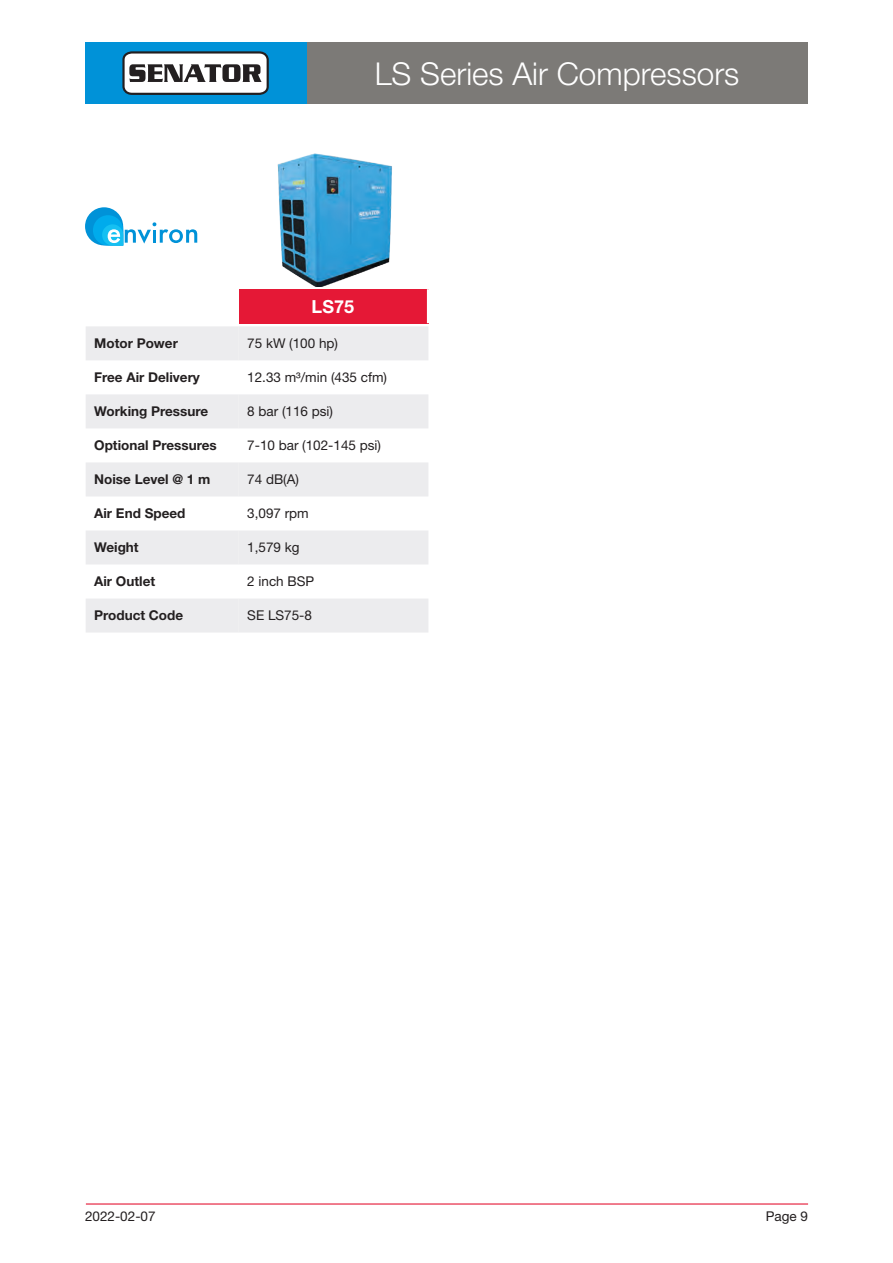
<style>
.page{position:relative;width:893px;height:1263px;background:#fff}
.page>*{position:absolute;margin:0;border:0;box-sizing:border-box;transform-origin:0 0}
.t1{font:300 31.5px "Helvetica Neue LT Std";color:#fff}
.t2{font:700 18px "Helvetica Neue LT Std";color:#fff}
.t3{font:13.5px "Helvetica Neue LT Std";color:#231f20}
.t4{font:700 13.5px "Helvetica Neue LT Std";color:#231f20}
</style>
<div class="page">
<div style="left:298px;top:43px;width:510px;height:61px;background:#7c7a77"></div>
<hr style="left:86px;top:1203px;width:722px;height:1px;background:#e51836">
<div style="left:85px;top:43px;width:221px;height:61px;background:#0092d8"></div>
<svg style="left:86px;top:326px;width:153px;height:306px;fill:#ececee"></svg>
<svg style="left:239px;top:326px;width:189px;height:306px;fill:#ececee"></svg>
<div style="left:239px;top:289px;width:189px;height:34px;background:#e51836"></div>
<hr style="left:427px;top:289px;width:3px;height:34px;background:#fff">
<svg style="left:122px;top:51px;width:147px;height:44px;background:#acaeb0"></svg>
<div style="left:85px;top:207px;width:38px;height:38px;background:#0092d8;border-radius:19px"></div>
<div style="left:93px;top:215px;width:30px;height:30px;background:#00abec;border-radius:15px"></div>
<div style="left:102px;top:224px;width:21px;height:21px;background:#15c0f2;border-radius:11px"></div>
<svg style="left:108px;top:222px;width:89px;height:22px"></svg>
<img style="left:277px;top:153px;width:115px;height:133px">
<h1 class="t1" style="left:375px;top:55px;width:366px">LS Series Air Compressors</h1>
<h2 class="t2" style="left:312px;top:295px;width:44px">LS75</h2>
<p class="t4" style="left:94px;top:335px;width:85px">Motor Power</p>
<p class="t3" style="left:247px;top:335px;width:92px">75 kW (100 hp)</p>
<p class="t4" style="left:94px;top:369px;width:107px">Free Air Delivery</p>
<p class="t3" style="left:247px;top:369px;width:141px">12.33 m³/min (435 cfm)</p>
<p class="t4" style="left:94px;top:403px;width:116px">Working Pressure</p>
<p class="t3" style="left:247px;top:403px;width:87px">8 bar (116 psi)</p>
<p class="t4" style="left:94px;top:437px;width:124px">Optional Pressures</p>
<p class="t3" style="left:247px;top:437px;width:135px">7-10 bar (102-145 psi)</p>
<p class="t4" style="left:94px;top:471px;width:118px">Noise Level @ 1 m</p>
<p class="t3" style="left:247px;top:471px;width:53px">74 dB(A)</p>
<p class="t4" style="left:94px;top:505px;width:93px">Air End Speed</p>
<p class="t3" style="left:247px;top:505px;width:63px">3,097 rpm</p>
<p class="t4" style="left:94px;top:539px;width:46px">Weight</p>
<p class="t3" style="left:247px;top:539px;width:54px">1,579 kg</p>
<p class="t4" style="left:94px;top:573px;width:62px">Air Outlet</p>
<p class="t3" style="left:247px;top:573px;width:69px">2 inch BSP</p>
<p class="t4" style="left:94px;top:607px;width:91px">Product Code</p>
<p class="t3" style="left:247px;top:607px;width:66px">SE LS75-8</p>
<p class="t3" style="left:85px;top:1208px;width:72px">2022-02-07</p>
<p class="t3" style="left:766px;top:1208px;width:44px">Page 9</p>
</div>
